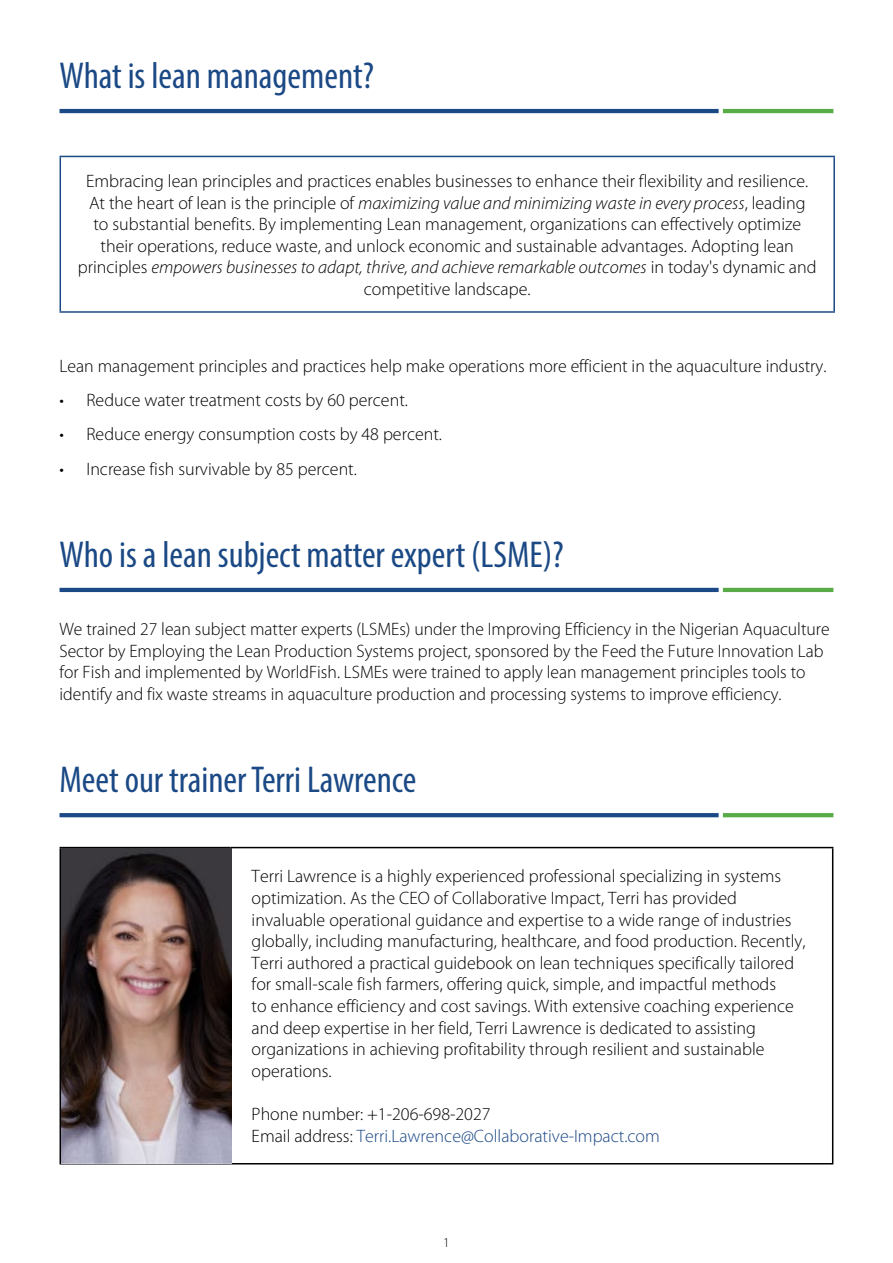
<style>
.page{position:relative;width:893px;height:1263px;background:#fff}
.page>*{position:absolute;margin:0;border:0;box-sizing:border-box;transform-origin:0 0}
.t1{font:condensed 37.5px "Myriad Pro";color:#1b4985}
.t2{font:300 18px/21.6px "Myriad Pro";color:#000}
.t3{font:300 13.5px "Myriad Pro";color:#000}
.s1{font-style:italic}
.s2{color:#1b4985}
</style>
<div class="page">
<hr style="left:723px;top:109px;width:110px;height:4px;background:#58ab47">
<hr style="left:60px;top:109px;width:659px;height:4px;background:#1b4985">
<hr style="left:723px;top:588px;width:110px;height:4px;background:#58ab47">
<hr style="left:60px;top:588px;width:659px;height:4px;background:#1b4985">
<hr style="left:723px;top:813px;width:110px;height:4px;background:#58ab47">
<svg style="left:60px;top:813px;width:659px;height:4px;background:#1e4b86"></svg>
<hr style="left:60px;top:156px;width:775px;height:1px;background:#1b4985">
<hr style="left:60px;top:157px;width:1px;height:154px;background:#1b4985">
<hr style="left:833px;top:157px;width:2px;height:154px;background:#1b4985">
<hr style="left:60px;top:311px;width:775px;height:2px;background:#1b4985">
<hr style="left:60px;top:847px;width:170px;height:1px;background:#000">
<hr style="left:60px;top:848px;width:1px;height:315px;background:#000">
<hr style="left:230px;top:847px;width:603px;height:1px;background:#000">
<hr style="left:832px;top:848px;width:1px;height:315px;background:#000">
<hr style="left:60px;top:1163px;width:170px;height:1px;background:#000">
<hr style="left:230px;top:1163px;width:603px;height:1px;background:#000">
<img style="left:61px;top:848px;width:170px;height:315px">
<h1 class="t1" style="left:60px;top:53px;width:316px">What is lean management?</h1>
<p class="t2" style="left:78px;top:170px;width:740px;text-align:center">Embracing lean principles and practices enables businesses to enhance their flexibility and resilience.<br>At the heart of lean is the principle of <span class="s1">maximizing value and minimizing waste in every process</span>, leading<br>to substantial benefits. By implementing Lean management, organizations can effectively optimize their operations, reduce waste, and unlock economic and sustainable advantages. Adopting lean principles <span class="s1">empowers businesses to adapt, thrive, and achieve remarkable outcomes</span> in today's dynamic and competitive landscape.</p>
<p class="t2" style="left:60px;top:355px;width:768px">Lean management principles and practices help make operations more efficient in the aquaculture industry.</p>
<p class="t2" style="left:60px;top:389px;width:350px">• Reduce water treatment costs by 60 percent.</p>
<p class="t2" style="left:60px;top:424px;width:384px">• Reduce energy consumption costs by 48 percent.</p>
<p class="t2" style="left:60px;top:458px;width:299px">• Increase fish survivable by 85 percent.</p>
<h1 class="t1" style="left:60px;top:531px;width:506px">Who is a lean subject matter expert (LSME)?</h1>
<p class="t2" style="left:60px;top:618px;width:772px">We trained 27 lean subject matter experts (LSMEs) under the Improving Efficiency in the Nigerian Aquaculture Sector by Employing the Lean Production Systems project, sponsored by the Feed the Future Innovation Lab for Fish and implemented by WorldFish. LSMEs were trained to apply lean management principles tools to identify and fix waste streams in aquaculture production and processing systems to improve efficiency.</p>
<h1 class="t1" style="left:60px;top:757px;width:359px">Meet our trainer Terri Lawrence</h1>
<p class="t2" style="left:252px;top:866px;width:555px">Terri Lawrence is a highly experienced professional specializing in systems optimization. As the CEO of Collaborative Impact, Terri has provided invaluable operational guidance and expertise to a wide range of industries globally, including manufacturing, healthcare, and food production. Recently, Terri authored a practical guidebook on lean techniques specifically tailored for small-scale fish farmers, offering quick, simple, and impactful methods<br>to enhance efficiency and cost savings. With extensive coaching experience and deep expertise in her field, Terri Lawrence is dedicated to assisting organizations in achieving profitability through resilient and sustainable operations.</p>
<p class="t2" style="left:252px;top:1103px;width:410px">Phone number: +1-206-698-2027<br>Email address: <span class="s2">Terri.Lawrence@Collaborative-Impact.com</span></p>
<p class="t3" style="left:443px;top:1235px;width:8px">1</p>
</div>
